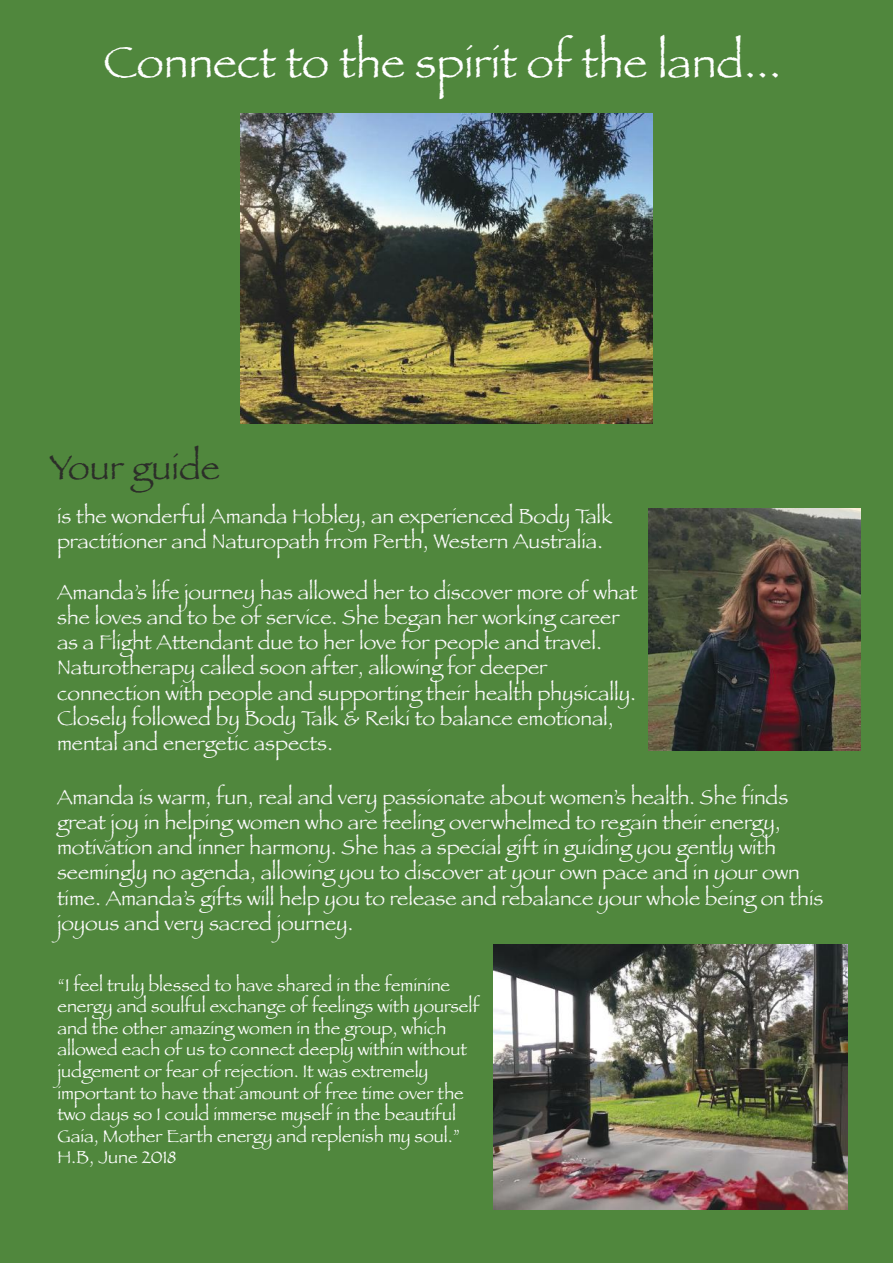
<style>
.page{position:relative;width:893px;height:1263px;background:#50873d}
.page>*{position:absolute;margin:0;border:0;box-sizing:border-box;transform-origin:0 0}
.t1{font:45px "Papyrus";color:#fff}
.t2{font:36px "Papyrus";color:#2c2e29}
.t3{font:21px/25.2px "Papyrus";color:#fbfafb}
.t4{font:18px/21.6px "Papyrus";color:#fff}
</style>
<div class="page">
<img style="left:240px;top:114px;width:413px;height:309px">
<img style="left:494px;top:944px;width:353px;height:265px">
<img style="left:649px;top:508px;width:211px;height:243px">
<h1 class="t1" style="left:103px;top:35px;width:679px">Connect to the spirit of the land...</h1>
<h2 class="t2" style="left:50px;top:445px;width:171px">Your guide</h2>
<p class="t3" style="left:57px;top:503px;width:557px">is the wonderful Amanda Hobley, an experienced Body Talk practitioner and Naturopath from Perth, Western Australia.</p>
<p class="t3" style="left:57px;top:579px;width:582px">Amanda’s life journey has allowed her to discover more of what she loves and to be of service. She began her working career as a Flight Attendant due to her love for people and travel.<br>Naturotherapy called soon after, allowing for deeper connection with people and supporting their health physically.<br>Closely followed by Body Talk &amp; Reiki to balance emotional, mental and energetic aspects.</p>
<p class="t3" style="left:57px;top:784px;width:768px">Amanda is warm, fun, real and very passionate about women’s health. She finds great joy in helping women who are feeling overwhelmed to regain their energy, motivation and inner harmony. She has a special gift in guiding you gently with seemingly no agenda, allowing you to discover at your own pace and in your own time. Amanda’s gifts will help you to release and rebalance your whole being on this joyous and very sacred journey.</p>
<p class="t4" style="left:57px;top:973px;width:424px">“I feel truly blessed to have shared in the feminine energy and soulful exchange of feelings with yourself and the other amazing women in the group, which allowed each of us to connect deeply within without judgement or fear of rejection. It was extremely important to have that amount of free time over the two days so I could immerse myself in the beautiful Gaia, Mother Earth energy and replenish my soul.” H.B, June 2018</p>
</div>
